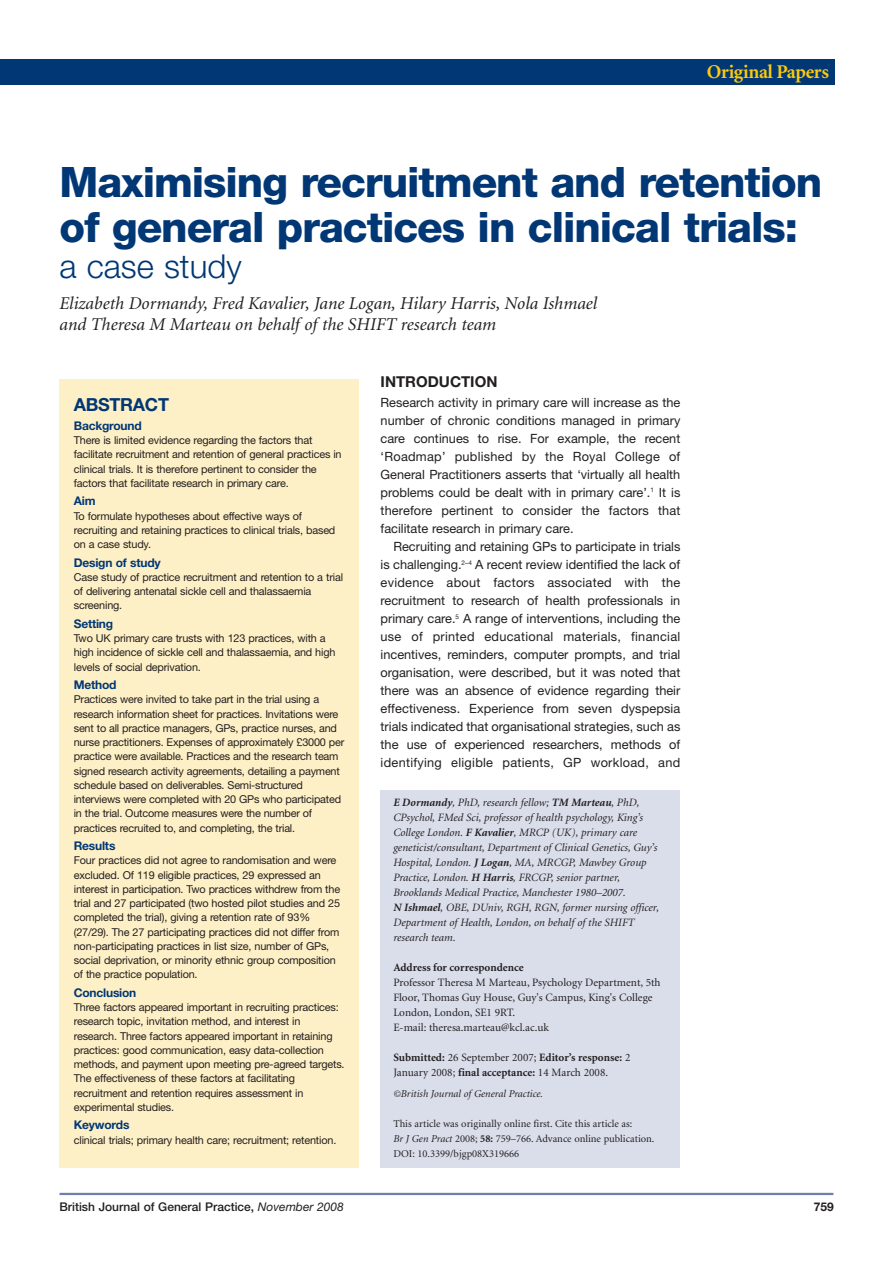
<style>
.page{position:relative;width:893px;height:1263px;background:#fff}
.page>*{position:absolute;margin:0;border:0;box-sizing:border-box;transform-origin:0 0}
.t1{font:800 42px/45px "Helvetica Neue";letter-spacing:-.025em;color:#013775}
.t2{font:300 33px "Helvetica Neue";color:#013775}
.t3{font:700 19.5px "Minion";letter-spacing:-.02em;color:#feca0a}
.t4{font:italic 18px/21px "Minion";color:#231f20}
.t5{font:700 18px "Helvetica Neue";letter-spacing:-.015em;color:#013775}
.t6{font:700 15px "Helvetica Neue";color:#231f20}
.t7{font:12.75px/18px "Helvetica Neue";letter-spacing:.01em;color:#231f20;text-align:justify}
.t8{font:700 12px "Helvetica Neue";letter-spacing:-.015em;color:#013775}
.t9{font:500 12px "Helvetica Neue";color:#231f20}
.t10{font:700 12px "Helvetica Neue";color:#231f20}
.t11{font:italic 11.25px/15px "Minion";color:#231f20}
.t12{font:11.25px/15px "Minion";color:#231f20}
.t13{font:700 11.25px/15px "Minion";color:#231f20}
.t14{font:10.8px/14.2px "Helvetica Neue";letter-spacing:-.015em;color:#231f20}
.t15{font:10.5px/15px "Minion";color:#231f20}
.t16{font:italic 10.5px "Minion";color:#231f20}
.s1{font-weight:400;font-style:italic}
.s2{font-weight:700}
.s3{font-weight:400}
.s4{font-style:italic}
</style>
<div class="page">
<hr style="left:60px;top:1193px;width:773px;height:2px;background:#6e7fad">
<div style="left:60px;top:379px;width:299px;height:788px;background:#fef0c6"></div>
<div style="left:381px;top:790px;width:299px;height:377px;background:#dadeeb"></div>
<div style="left:0;top:60px;width:834px;height:25px;background:#013775"></div>
<h3 class="t3" style="left:707px;top:64px;width:124px">Original Papers</h3>
<h1 class="t1" style="left:60px;top:163px;width:764px">Maximising recruitment and retention of general practices in clinical trials:</h1>
<h2 class="t2" style="left:60px;top:254px;width:184px">a case study</h2>
<h3 class="t4" style="left:60px;top:294px;width:539px">Elizabeth Dormandy, Fred Kavalier, Jane Logan, Hilary Harris, Nola Ishmael and Theresa M Marteau on behalf of the SHIFT research team</h3>
<h3 class="t5" style="left:74px;top:398px;width:97px">ABSTRACT</h3>
<p class="t8" style="left:74px;top:421px;width:69px">Background</p>
<p class="t14" style="left:74px;top:434px;width:269px">There is limited evidence regarding the factors that facilitate recruitment and retention of general practices in clinical trials. It is therefore pertinent to consider the factors that facilitate research in primary care.</p>
<p class="t8" style="left:74px;top:497px;width:23px">Aim</p>
<p class="t14" style="left:74px;top:510px;width:263px">To formulate hypotheses about effective ways of recruiting and retaining practices to clinical trials, based on a case study.</p>
<p class="t8" style="left:74px;top:558px;width:88px">Design of study</p>
<p class="t14" style="left:74px;top:571px;width:271px">Case study of practice recruitment and retention to a trial of delivering antenatal sickle cell and thalassaemia screening.</p>
<p class="t8" style="left:74px;top:619px;width:41px">Setting</p>
<p class="t14" style="left:74px;top:632px;width:263px">Two UK primary care trusts with 123 practices, with a high incidence of sickle cell and thalassaemia, and high levels of social deprivation.</p>
<p class="t8" style="left:74px;top:680px;width:44px">Method</p>
<p class="t14" style="left:74px;top:693px;width:272px">Practices were invited to take part in the trial using a research information sheet for practices. Invitations were sent to all practice managers, GPs, practice nurses, and nurse practitioners. Expenses of approximately £3000 per practice were available. Practices and the research team signed research activity agreements, detailing a payment schedule based on deliverables. Semi-structured interviews were completed with 20 GPs who participated in the trial. Outcome measures were the number of practices recruited to, and completing, the trial.</p>
<p class="t8" style="left:74px;top:841px;width:43px">Results</p>
<p class="t14" style="left:74px;top:854px;width:268px">Four practices did not agree to randomisation and were excluded. Of 119 eligible practices, 29 expressed an interest in participation. Two practices withdrew from the trial and 27 participated (two hosted pilot studies and 25 completed the trial), giving a retention rate of 93% (27/29). The 27 participating practices did not differ from non-participating practices in list size, number of GPs, social deprivation, or minority ethnic group composition of the practice population.</p>
<p class="t8" style="left:74px;top:988px;width:64px">Conclusion</p>
<p class="t14" style="left:74px;top:1001px;width:272px">Three factors appeared important in recruiting practices: research topic, invitation method, and interest in research. Three factors appeared important in retaining practices: good communication, easy data-collection methods, and payment upon meeting pre-agreed targets.<br>The effectiveness of these factors at facilitating recruitment and retention requires assessment in experimental studies.</p>
<p class="t8" style="left:74px;top:1121px;width:57px">Keywords</p>
<p class="t14" style="left:74px;top:1134px;width:264px">clinical trials; primary health care; recruitment; retention.</p>
<p class="t9" style="left:60px;top:1202px;width:286px">British Journal of General Practice, <span class="s1">November 2008</span></p>
<h3 class="t6" style="left:381px;top:377px;width:118px">INTRODUCTION</h3>
<p class="t7" style="left:381px;top:395px;width:301px">Research activity in primary care will increase as the number of chronic conditions managed in primary care continues to rise. For example, the recent ‘Roadmap’ published by the Royal College of General Practitioners asserts that ‘virtually all health problems could be dealt with in primary care’.<sup>1</sup> It is therefore pertinent to consider the factors that facilitate research in primary care.</p>
<p class="t7" style="left:381px;top:539px;width:301px;text-indent:13px">Recruiting and retaining GPs to participate in trials is challenging.<sup>2–4</sup> A recent review identified the lack of evidence about factors associated with the recruitment to research of health professionals in primary care.<sup>5</sup> A range of interventions, including the use of printed educational materials, financial incentives, reminders, computer prompts, and trial organisation, were described, but it was noted that there was an absence of evidence regarding their effectiveness. Experience from seven dyspepsia trials indicated that organisational strategies, such as the use of experienced researchers, methods of identifying eligible patients, GP workload, and</p>
<p class="t11" style="left:393px;top:795px;width:267px"><span class="s2">E Dormandy</span>, PhD, research fellow; <span class="s2">TM Marteau</span>, PhD, CPsychol, FMed Sci, professor of health psychology, King’s College London. <span class="s2">F Kavalier</span>, MRCP (UK), primary care geneticist/consultant, Department of Clinical Genetics, Guy’s Hospital, London. <span class="s2">J Logan</span>, MA, MRCGP, Mawbey Group Practice, London. <span class="s2">H Harris</span>, FRCGP, senior partner, Brooklands Medical Practice, Manchester 1980–2007.<br><span class="s2">N Ishmael</span>, OBE, DUniv, RGH, RGN, former nursing officer, Department of Health, London, on behalf of the SHIFT research team.</p>
<p class="t13" style="left:393px;top:960px;width:132px">Address for correspondence</p>
<p class="t12" style="left:393px;top:975px;width:269px">Professor Theresa M Marteau, Psychology Department, 5th Floor, Thomas Guy House, Guy's Campus, King's College London, London, SE1 9RT.<br>E-mail: theresa.marteau@kcl.ac.uk</p>
<p class="t13" style="left:393px;top:1050px;width:239px">Submitted: <span class="s3">26 September 2007;</span> Editor’s response: <span class="s3">2<br>January 2008;</span> final acceptance: <span class="s3">14 March 2008.</span></p>
<p class="t16" style="left:393px;top:1089px;width:151px">©British Journal of General Practice.</p>
<p class="t15" style="left:393px;top:1117px;width:263px">This article was originally online first. Cite this article as:<br><span class="s4">Br J Gen Pract</span> 2008; <span class="s2">58:</span> 759–766. Advance online publication.<br>DOI: 10.3399/bjgp08X319666</p>
<p class="t10" style="left:814px;top:1202px;width:22px">759</p>
</div>
